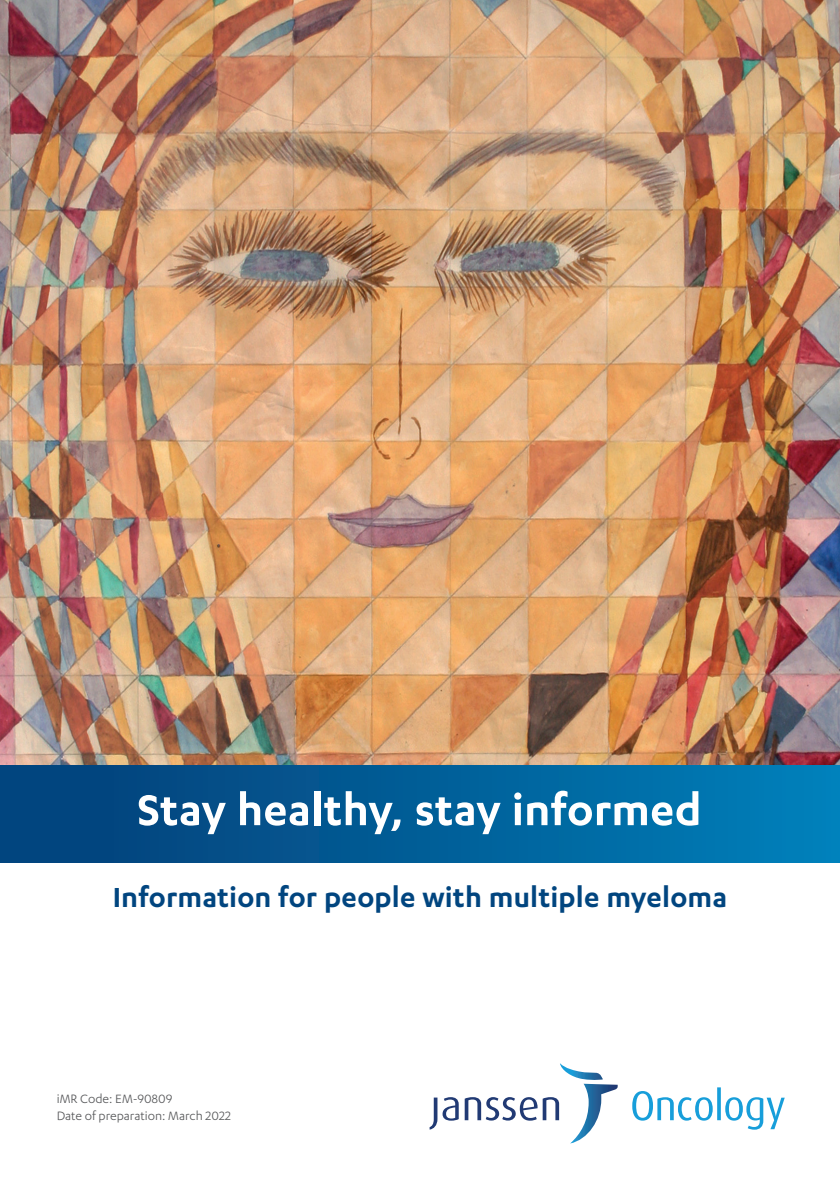
<style>
.page{position:relative;width:840px;height:1191px;background:#fff}
.page>*{position:absolute;margin:0;border:0;box-sizing:border-box;transform-origin:0 0}
.t1{font:600 50px "Karbon";letter-spacing:.005em;color:#fff}
.t2{font:600 32px "Karbon";letter-spacing:.005em;color:#01457f}
.t3{font:14px "Karbon";color:#57585a}
</style>
<div class="page">
<svg style="left:632px;top:1087px;width:152px;height:42px"></svg>
<svg style="left:429px;top:1063px;width:188px;height:80px"></svg>
<img style="left:0;top:0;width:839px;height:765px">
<div style="left:0;top:765px;width:839px;height:97px;background:linear-gradient(to right,#033e77,#007fb9)"></div>
<p class="t1" style="left:137px;top:781px;width:565px">Stay healthy, stay informed</p>
<p class="t2" style="left:113px;top:878px;width:615px">Information for people with multiple myeloma</p>
<p class="t3" style="left:57px;top:1091px;width:117px">iMR Code: EM-90809</p>
<p class="t3" style="left:57px;top:1108px;width:176px">Date of preparation: March 2022</p>
</div>
